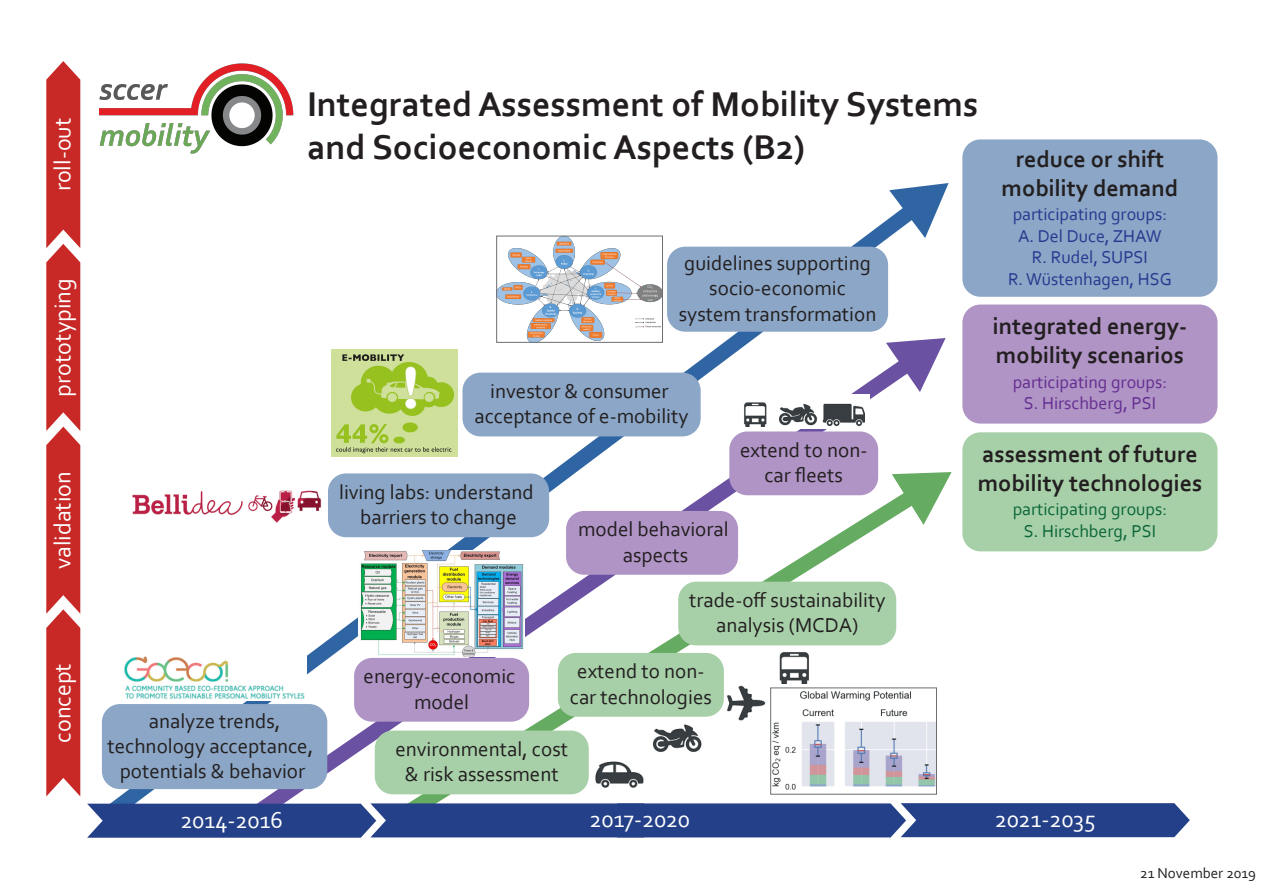
<style>
.page{position:relative;width:1263px;height:893px;background:#fff}
.page>*{position:absolute;margin:0;border:0;box-sizing:border-box;transform-origin:0 0}
.t1{font:700 36px/43.2px "Corbel";color:#231f20}
.t2{font:700 24px/28.8px "Corbel";color:#231f20}
.t3{font:24px "Corbel";color:#fff}
.t4{font:24px "Corbel";letter-spacing:-.02em;color:#fff}
.t5{font:21px/25.2px "Corbel";color:#231f20;text-align:center}
.t6{font:18px/21.6px "Corbel";color:#283890;text-align:center}
.t7{font:18px/21.6px "Corbel";color:#0c6638;text-align:center}
.t8{font:18px/21.6px "Corbel";color:#652d91;text-align:center}
.t9{font:15px "Corbel";color:#231f20}
</style>
<div class="page">
<svg style="left:935px;top:472px;width:17px;height:31px"></svg>
<svg style="left:889px;top:183px;width:60px;height:55px"></svg>
<svg style="left:232px;top:342px;width:699px;height:461px"></svg>
<svg style="left:886px;top:338px;width:60px;height:54px"></svg>
<svg style="left:46px;top:61px;width:34px;height:735px;background:#cd3e3b"></svg>
<img style="left:99px;top:63px;width:195px;height:91px">
<div style="left:102px;top:704px;width:225px;height:85px;background:#8ba6c6;border-radius:18px"></div>
<div style="left:328px;top:473px;width:221px;height:64px;background:#8ba6c6;border-radius:18px"></div>
<div style="left:667px;top:247px;width:221px;height:85px;background:#8ba6c6;border-radius:18px"></div>
<div style="left:558px;top:653px;width:166px;height:64px;background:#a7d0a9;border-radius:18px"></div>
<div style="left:566px;top:511px;width:172px;height:64px;background:#af94c5;border-radius:18px"></div>
<div style="left:678px;top:582px;width:218px;height:63px;background:#a7d0a9;border-radius:18px"></div>
<div style="left:375px;top:731px;width:214px;height:63px;background:#a7d0a9;border-radius:18px"></div>
<div style="left:354px;top:658px;width:175px;height:64px;background:#af94c5;border-radius:18px"></div>
<div style="left:462px;top:373px;width:239px;height:63px;background:#8ba6c6;border-radius:18px"></div>
<img style="left:332px;top:350px;width:125px;height:106px">
<img style="left:124px;top:656px;width:182px;height:45px">
<img style="left:593px;top:758px;width:53px;height:30px">
<img style="left:654px;top:723px;width:49px;height:29px">
<img style="left:726px;top:683px;width:42px;height:38px">
<img style="left:778px;top:650px;width:32px;height:34px">
<img style="left:772px;top:689px;width:163px;height:102px">
<div style="left:770px;top:687px;width:167px;height:108px;border:1px solid #6c6d70"></div>
<div style="left:729px;top:431px;width:149px;height:64px;background:#af94c5;border-radius:18px"></div>
<div style="left:738px;top:394px;width:132px;height:35px;background:#fff"></div>
<img style="left:780px;top:403px;width:38px;height:22px">
<img style="left:744px;top:402px;width:23px;height:25px">
<img style="left:822px;top:403px;width:43px;height:23px">
<div style="left:962px;top:139px;width:255px;height:158px;background:#8ba6c6;border-radius:18px"></div>
<div style="left:962px;top:432px;width:255px;height:119px;background:#a7d0a9;border-radius:18px"></div>
<div style="left:962px;top:305px;width:255px;height:119px;background:#af94c5;border-radius:18px"></div>
<img style="left:132px;top:487px;width:193px;height:37px">
<svg style="left:87px;top:803px;width:1103px;height:35px;background:#304a8e"></svg>
<img style="left:498px;top:238px;width:163px;height:103px">
<div style="left:496px;top:236px;width:167px;height:107px;border:1px solid #6c6d70"></div>
<img style="left:359px;top:550px;width:165px;height:106px">
<p class="t3" style="left:48px;top:191px;width:75px;rotate:-90deg">roll-out</p>
<p class="t3" style="left:48px;top:396px;width:120px;rotate:-90deg">prototyping</p>
<p class="t3" style="left:48px;top:569px;width:99px;rotate:-90deg">validation</p>
<p class="t3" style="left:48px;top:743px;width:81px;rotate:-90deg">concept</p>
<h1 class="t1" style="left:307px;top:81px;width:673px">Integrated Assessment of Mobility Systems and Socioeconomic Aspects (B2)</h1>
<p class="t5" style="left:679px;top:250px;width:199px">guidelines supporting socio-economic system transformation</p>
<p class="t5" style="left:475px;top:378px;width:215px">investor &amp; consumer acceptance of e-mobility</p>
<p class="t2" style="left:1001px;top:144px;width:178px;text-align:center">reduce or shift mobility demand</p>
<p class="t6" style="left:1008px;top:203px;width:165px">participating groups:<br>A. Del Duce, ZHAW<br>R. Rudel, SUPSI<br>R. Wüstenhagen, HSG</p>
<p class="t2" style="left:993px;top:311px;width:196px">integrated energy&shy;mobility scenarios</p>
<p class="t8" style="left:1013px;top:370px;width:156px">participating groups:<br>S. Hirschberg, PSI</p>
<p class="t5" style="left:108px;top:707px;width:207px">analyze trends, technology acceptance, potentials &amp; behavior</p>
<p class="t5" style="left:339px;top:479px;width:196px">living labs: understand barriers to change</p>
<p class="t5" style="left:364px;top:663px;width:153px">energy-economic model</p>
<p class="t5" style="left:740px;top:437px;width:129px">extend to non&shy;car fleets</p>
<p class="t5" style="left:578px;top:516px;width:152px">model behavioral aspects</p>
<p class="t5" style="left:689px;top:587px;width:198px">trade-off sustainability analysis (MCDA)</p>
<p class="t5" style="left:570px;top:658px;width:144px">extend to non&shy;car technologies</p>
<p class="t5" style="left:395px;top:736px;width:174px">environmental, cost &amp; risk assessment</p>
<p class="t2" style="left:978px;top:439px;width:226px">assessment of future mobility technologies</p>
<p class="t7" style="left:1013px;top:498px;width:156px">participating groups:<br>S. Hirschberg, PSI</p>
<p class="t3" style="left:180px;top:805px;width:104px">2014-2016</p>
<p class="t4" style="left:589px;top:805px;width:102px">2017-2020</p>
<p class="t4" style="left:995px;top:804px;width:102px">2021-2035</p>
<p class="t9" style="left:1140px;top:864px;width:117px">21 November 2019</p>
</div>
